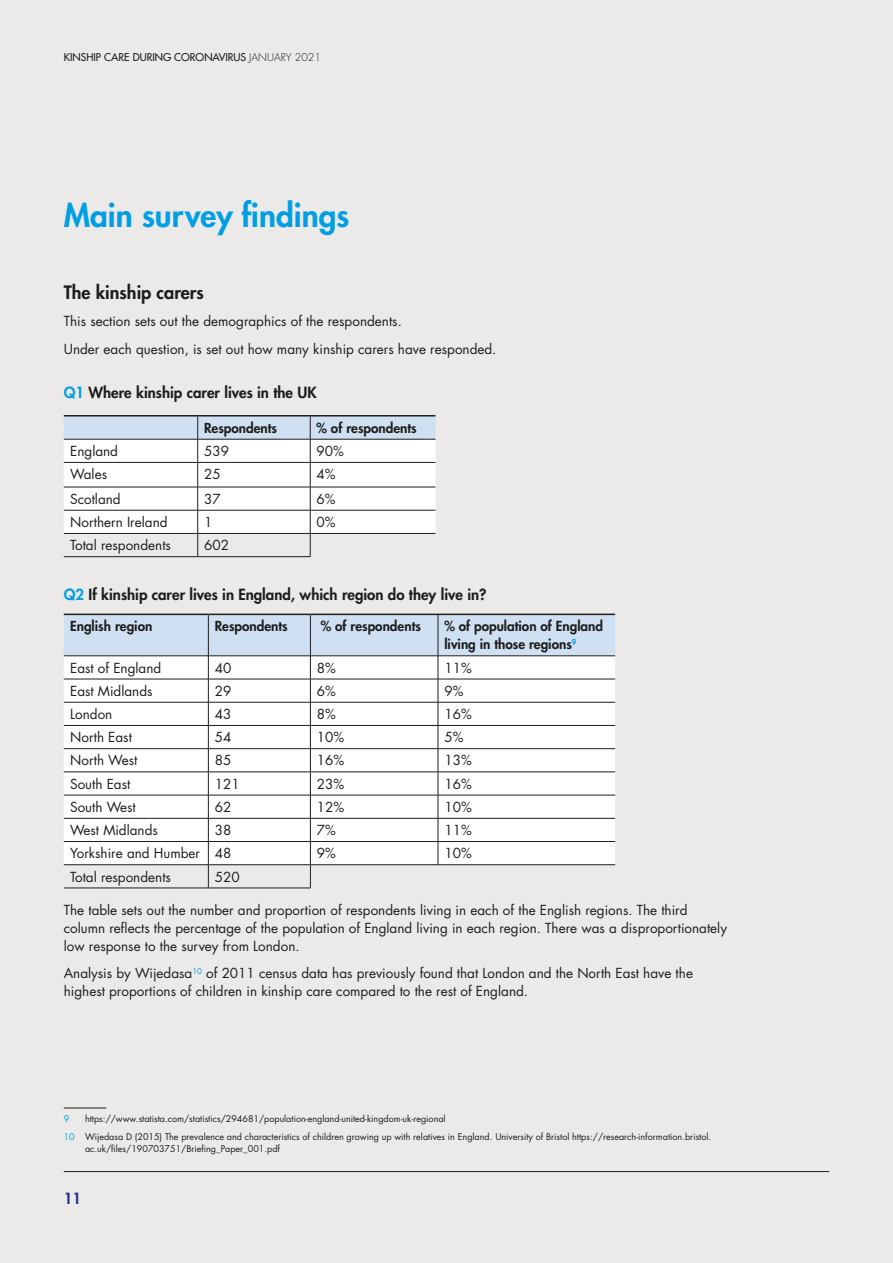
<style>
.page{position:relative;width:893px;height:1263px;background:#ece9e9}
.page>*{position:absolute;margin:0;border:0;box-sizing:border-box;transform-origin:0 0}
.t1{font:800 31.5px "Futura";color:#009fe3}
.t2{font:800 18px "Futura";color:#1d1d1b}
.t3{font:800 15px "Futura";color:#1d1d1b}
.t4{font:800 15px "Futura";color:#283583}
.t5{font:13.5px/18px "Futura";color:#1d1d1b}
.t6{font:800 13.5px/18px "Futura";color:#1d1d1b}
.t7{font:10.5px "Futura";color:#1d1d1b}
.t8{font:9px/18px "Futura";color:#1d1d1b}
.t9{font:9px "Futura";color:#009fe3}
.s1{font-weight:300}
.s2{color:#009fe3}
</style>
<div class="page">
<hr style="left:64px;top:1171px;width:765px;height:1px;background:#1d1d1b">
<hr style="left:64px;top:556px;width:134px;height:1px;background:#1d1d1b">
<hr style="left:198px;top:556px;width:112px;height:1px;background:#1d1d1b">
<hr style="left:64px;top:415px;width:134px;height:1px;background:#1d1d1b">
<hr style="left:198px;top:415px;width:112px;height:1px;background:#1d1d1b">
<hr style="left:310px;top:415px;width:125px;height:1px;background:#1d1d1b">
<svg style="left:64px;top:416px;width:371px;height:140px"></svg>
<svg style="left:64px;top:614px;width:551px;height:274px;background:#eceef1"></svg>
<hr style="left:64px;top:888px;width:144px;height:1px;background:#1d1d1b">
<hr style="left:208px;top:888px;width:103px;height:1px;background:#1d1d1b">
<hr style="left:64px;top:864px;width:144px;height:1px;background:#1d1d1b">
<hr style="left:208px;top:864px;width:102px;height:1px;background:#1d1d1b">
<hr style="left:310px;top:864px;width:128px;height:1px;background:#1d1d1b">
<hr style="left:438px;top:864px;width:177px;height:1px;background:#1d1d1b">
<hr style="left:64px;top:1108px;width:42px;height:1px;background:#1d1d1b">
<p class="t7" style="left:64px;top:51px;width:259px">KINSHIP CARE DURING CORONAVIRUS <span class="s1">JANUARY 2021</span></p>
<h1 class="t1" style="left:64px;top:196px;width:287px">Main survey findings</h1>
<h2 class="t2" style="left:64px;top:281px;width:142px">The kinship carers</h2>
<p class="t5" style="left:64px;top:308px;width:434px;line-height:27px">This section sets out the demographics of the respondents.<br>Under each question, is set out how many kinship carers have responded.</p>
<p class="t3" style="left:64px;top:382px;width:254px"><span class="s2">Q1</span> Where kinship carer lives in the UK</p>
<p class="t6" style="left:204px;top:419px;width:75px">Respondents</p>
<p class="t6" style="left:317px;top:419px;width:102px">% of respondents</p>
<p class="t5" style="left:70px;top:442px;width:49px">England</p>
<p class="t5" style="left:204px;top:442px;width:26px">539</p>
<p class="t5" style="left:317px;top:442px;width:29px">90%</p>
<p class="t5" style="left:70px;top:465px;width:38px">Wales</p>
<p class="t5" style="left:204px;top:465px;width:18px">25</p>
<p class="t5" style="left:317px;top:465px;width:21px">4%</p>
<p class="t5" style="left:70px;top:490px;width:52px">Scotland</p>
<p class="t5" style="left:204px;top:490px;width:18px">37</p>
<p class="t5" style="left:317px;top:490px;width:21px">6%</p>
<p class="t5" style="left:70px;top:513px;width:99px">Northern Ireland</p>
<p class="t5" style="left:204px;top:513px;width:10px">1</p>
<p class="t5" style="left:317px;top:513px;width:21px">0%</p>
<p class="t5" style="left:70px;top:536px;width:102px">Total respondents</p>
<p class="t5" style="left:204px;top:536px;width:26px">602</p>
<p class="t3" style="left:64px;top:585px;width:424px"><span class="s2">Q2</span> If kinship carer lives in England, which region do they live in?</p>
<p class="t6" style="left:70px;top:617px;width:84px">English region</p>
<p class="t6" style="left:215px;top:617px;width:75px">Respondents</p>
<p class="t6" style="left:321px;top:617px;width:102px">% of respondents</p>
<p class="t6" style="left:444px;top:617px;width:160px">% of population of England living in those regions<sup>9</sup></p>
<p class="t5" style="left:70px;top:659px;width:93px">East of England</p>
<p class="t5" style="left:215px;top:659px;width:18px">40</p>
<p class="t5" style="left:317px;top:659px;width:21px">8%</p>
<p class="t5" style="left:444px;top:659px;width:29px">11%</p>
<p class="t5" style="left:70px;top:682px;width:84px">East Midlands</p>
<p class="t5" style="left:215px;top:682px;width:18px">29</p>
<p class="t5" style="left:317px;top:682px;width:21px">6%</p>
<p class="t5" style="left:444px;top:682px;width:21px">9%</p>
<p class="t5" style="left:70px;top:705px;width:44px">London</p>
<p class="t5" style="left:215px;top:705px;width:18px">43</p>
<p class="t5" style="left:317px;top:705px;width:21px">8%</p>
<p class="t5" style="left:444px;top:705px;width:29px">16%</p>
<p class="t5" style="left:70px;top:728px;width:63px">North East</p>
<p class="t5" style="left:215px;top:728px;width:18px">54</p>
<p class="t5" style="left:317px;top:728px;width:29px">10%</p>
<p class="t5" style="left:444px;top:728px;width:21px">5%</p>
<p class="t5" style="left:70px;top:752px;width:69px">North West</p>
<p class="t5" style="left:215px;top:752px;width:18px">85</p>
<p class="t5" style="left:317px;top:752px;width:29px">16%</p>
<p class="t5" style="left:444px;top:752px;width:29px">13%</p>
<p class="t5" style="left:70px;top:775px;width:62px">South East</p>
<p class="t5" style="left:215px;top:775px;width:26px">121</p>
<p class="t5" style="left:317px;top:775px;width:29px">23%</p>
<p class="t5" style="left:444px;top:775px;width:29px">16%</p>
<p class="t5" style="left:70px;top:798px;width:67px">South West</p>
<p class="t5" style="left:215px;top:798px;width:18px">62</p>
<p class="t5" style="left:317px;top:798px;width:29px">12%</p>
<p class="t5" style="left:444px;top:798px;width:29px">10%</p>
<p class="t5" style="left:70px;top:821px;width:89px">West Midlands</p>
<p class="t5" style="left:215px;top:821px;width:18px">38</p>
<p class="t5" style="left:317px;top:821px;width:21px">7%</p>
<p class="t5" style="left:444px;top:821px;width:29px">11%</p>
<p class="t5" style="left:70px;top:844px;width:163px">Yorkshire and Humber 48</p>
<p class="t5" style="left:317px;top:844px;width:21px">9%</p>
<p class="t5" style="left:444px;top:844px;width:29px">10%</p>
<p class="t5" style="left:70px;top:868px;width:102px">Total respondents</p>
<p class="t5" style="left:215px;top:868px;width:26px">520</p>
<p class="t5" style="left:64px;top:901px;width:665px">The table sets out the number and proportion of respondents living in each of the English regions. The third column reflects the percentage of the population of England living in each region. There was a disproportionately low response to the survey from London.</p>
<p class="t5" style="left:64px;top:964px;width:631px">Analysis by Wijedasa<sup>10</sup> of 2011 census data has previously found that London and the North East have the highest proportions of children in kinship care compared to the rest of England.</p>
<p class="t8" style="left:64px;top:1110px;width:649px;text-indent:21px">https://www.statista.com/statistics/294681/population-england-united-kingdom-uk-regional<br><span class="s2">10</span> Wijedasa D (2015) The prevalence and characteristics of children growing up with relatives in England. University of Bristol https://research-information.bristol.</p>
<p class="t8" style="left:85px;top:1140px;width:197px">ac.uk/files/190703751/Briefing_Paper_001.pdf</p>
<p class="t9" style="left:64px;top:1113px;width:7px">9</p>
<p class="t4" style="left:64px;top:1189px;width:19px">11</p>
</div>
